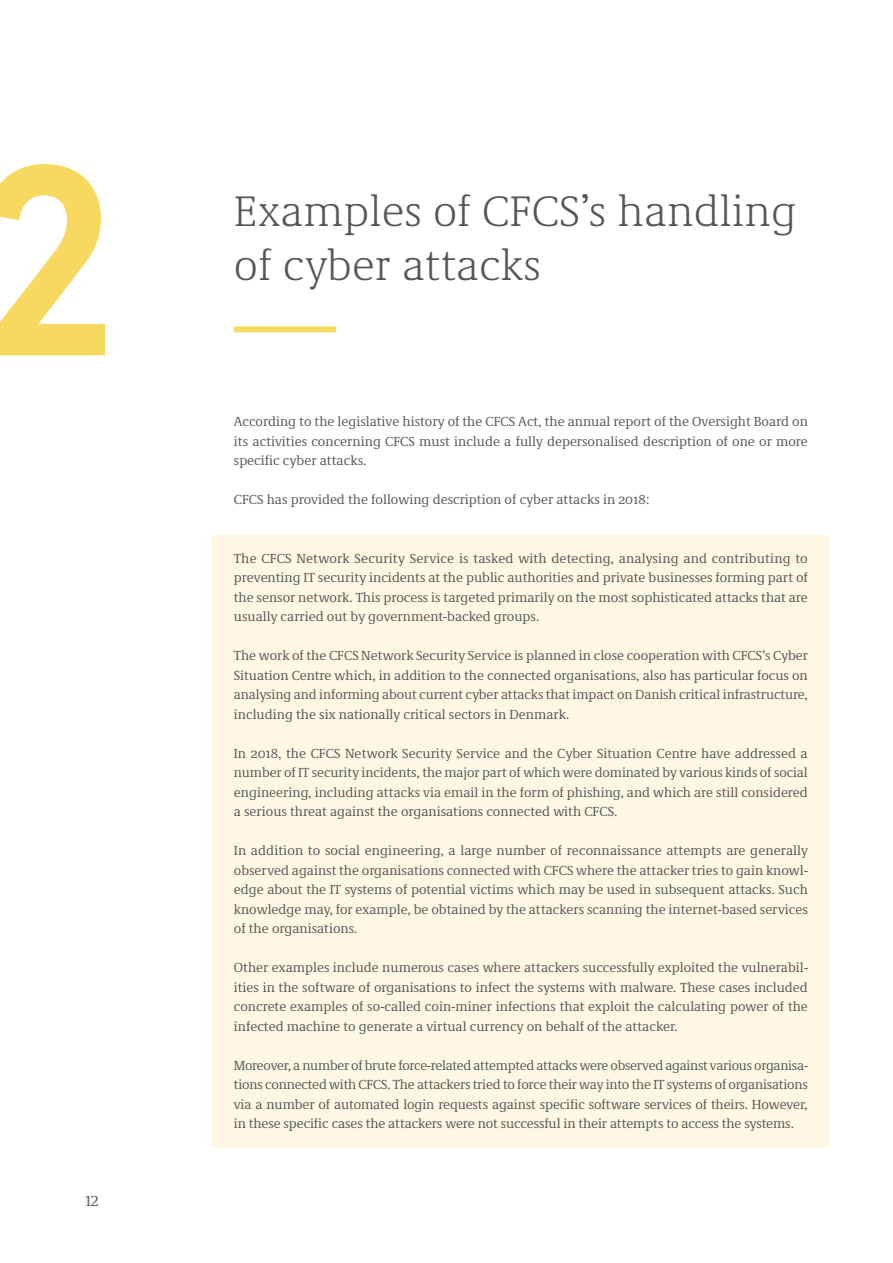
<style>
.page{position:relative;width:893px;height:1263px;background:#fff}
.page>*{position:absolute;margin:0;border:0;box-sizing:border-box;transform-origin:0 0}
.t1{font:270px "Apercu Bold 2";color:#f8d95f}
.t2{font:300 45px "Demos Next Pro";color:#565656}
.t3{font:15px "Demos Next Pro Regular 2";color:#565656}
.t4{font:13.5px/19.5px "Demos Next Pro";color:#565656;text-align:justify}
</style>
<div class="page">
<div style="left:213px;top:535px;width:616px;height:613px;background:#fef7e3"></div>
<div style="left:234px;top:326px;width:102px;height:6px;background:#f8d95f"></div>
<h1 class="t1" style="left:-32px;top:98px;width:156px">2</h1>
<p class="t3" style="left:85px;top:1191px;width:15px">12</p>
<h2 class="t2" style="left:234px;top:182px;width:564px">Examples of CFCS’s handling</h2>
<h2 class="t2" style="left:234px;top:236px;width:309px">of cyber attacks</h2>
<p class="t4" style="left:234px;top:411px;width:575px">According to the legislative history of the CFCS Act, the annual report of the Oversight Board on its activities concerning CFCS must include a fully depersonalised description of one or more specific cyber attacks.</p>
<p class="t4" style="left:234px;top:489px;width:417px">CFCS has provided the following description of cyber attacks in 2018:</p>
<p class="t4" style="left:234px;top:548px;width:575px">The CFCS Network Security Service is tasked with detecting, analysing and contributing to preventing IT security incidents at the public authorities and private businesses forming part of the sensor network. This process is targeted primarily on the most sophisticated attacks that are usually carried out by government-backed groups.</p>
<p class="t4" style="left:234px;top:645px;width:576px">The work of the CFCS Network Security Service is planned in close cooperation with CFCS’s Cyber Situation Centre which, in addition to the connected organisations, also has particular focus on analysing and informing about current cyber attacks that impact on Danish critical infrastructure, including the six nationally critical sectors in Denmark.</p>
<p class="t4" style="left:234px;top:743px;width:575px">In 2018, the CFCS Network Security Service and the Cyber Situation Centre have addressed a number of IT security incidents, the major part of which were dominated by various kinds of social engineering, including attacks via email in the form of phishing, and which are still considered a serious threat against the organisations connected with CFCS.</p>
<p class="t4" style="left:234px;top:840px;width:576px">In addition to social engineering, a large number of reconnaissance attempts are generally observed against the organisations connected with CFCS where the attacker tries to gain knowl&shy;edge about the IT systems of potential victims which may be used in subsequent attacks. Such knowledge may, for example, be obtained by the attackers scanning the internet-based services of the organisations.</p>
<p class="t4" style="left:234px;top:957px;width:576px">Other examples include numerous cases where attackers successfully exploited the vulnerabil&shy;ities in the software of organisations to infect the systems with malware. These cases included concrete examples of so-called coin-miner infections that exploit the calculating power of the infected machine to generate a virtual currency on behalf of the attacker.</p>
<p class="t4" style="left:234px;top:1055px;width:576px">Moreover, a number of brute force-related attempted attacks were observed against various organisa&shy;tions connected with CFCS. The attackers tried to force their way into the IT systems of organisations via a number of automated login requests against specific software services of theirs. However, in these specific cases the attackers were not successful in their attempts to access the systems.</p>
</div>
